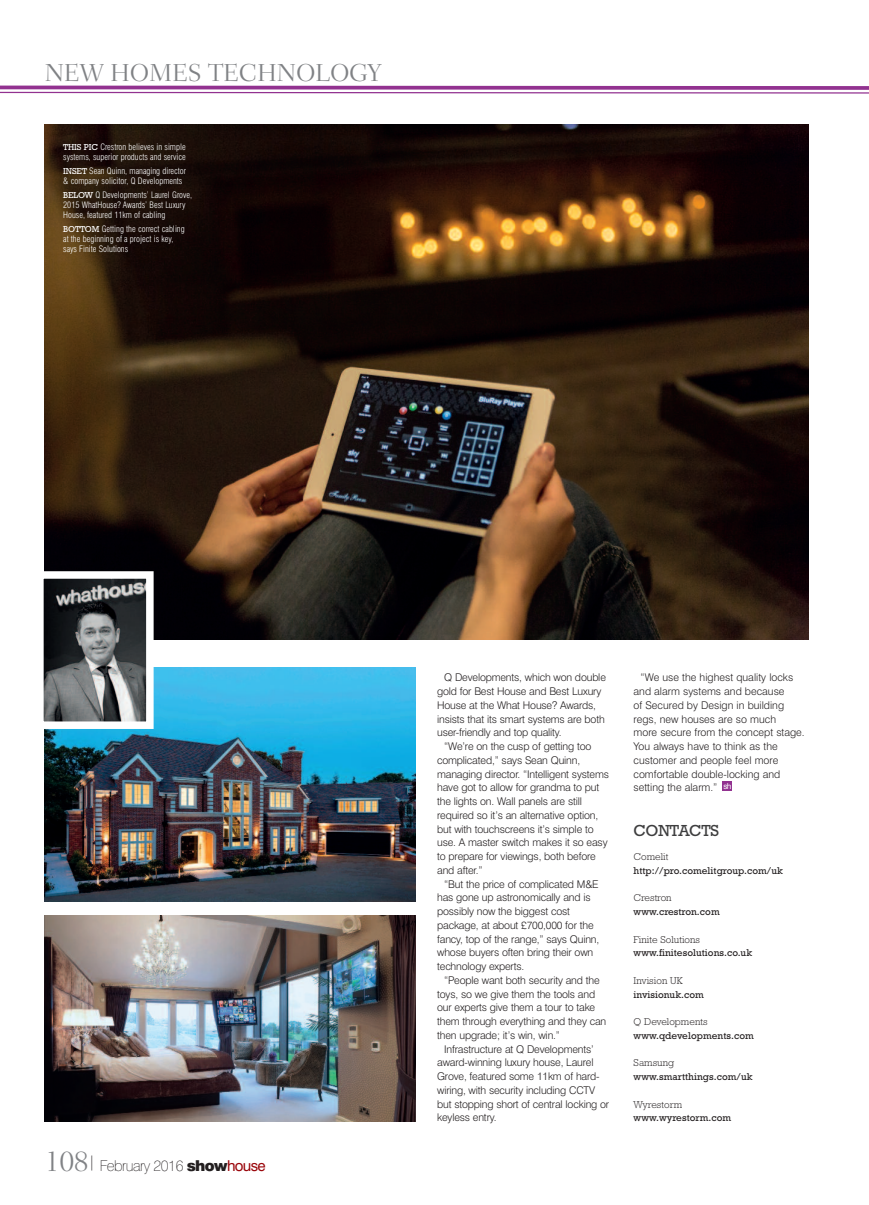
<style>
.page{position:relative;width:869px;height:1205px;background:#fff}
.page>*{position:absolute;margin:0;border:0;box-sizing:border-box;transform-origin:0 0}
.t1{font:300 25px "Fairfield LH";letter-spacing:-.015em;color:#808285}
.t2{font:16.25px "Rockwell";letter-spacing:-.015em;color:#3e3e3f}
.t3{font:100 15px "Swiss 721 BT";letter-spacing:-.03em;color:#231f20}
.t4{font:300 10.62px/13.8px "Swiss 721 BT";letter-spacing:-.015em;color:#231f20}
.t5{font:10px "Rockwell";letter-spacing:.005em;color:#231f20}
.t6{font:300 10px "Rockwell";letter-spacing:.005em;color:#231f20}
.t7{font:300 condensed 8.75px/10.1px "Swiss 721 BT";color:#fff}
.t8{font:8.12px "Swiss 721 BT";color:#fff}
.s1{font-family:"Rockwell";font-weight:400;font-stretch:normal}
.s2{font-family:"Fairfield LH";font-weight:300;font-size:30px;color:#808285}
.s3{font-weight:900}
.s4{font-weight:400;color:#9a060b}
</style>
<div class="page">
<img style="left:44px;top:124px;width:764px;height:516px">
<img style="left:44px;top:667px;width:371px;height:234px">
<img style="left:44px;top:915px;width:371px;height:206px">
<div style="left:722px;top:781px;width:9px;height:10px;background:#923290"></div>
<svg style="left:0;top:85px;width:868px;height:9px"></svg>
<img style="left:45px;top:580px;width:99px;height:140px">
<div style="left:36px;top:571px;width:117px;height:158px;border:8px solid #fff"></div>
<h1 class="t1" style="left:44px;top:62px;width:338px">NEW HOMES TECHNOLOGY</h1>
<p class="t7" style="left:63px;top:143px;width:124px"><span class="s1">THIS PIC</span> Crestron believes in simple systems, superior products and service</p>
<p class="t7" style="left:63px;top:166px;width:124px"><span class="s1">INSET</span> Sean Quinn, managing director &amp; company solicitor, Q Developments</p>
<p class="t7" style="left:63px;top:190px;width:130px"><span class="s1">BELOW</span> Q Developments’ Laurel Grove,<br>2015 WhatHouse? Awards’ Best Luxury<br>House, featured 11km of cabling</p>
<p class="t7" style="left:63px;top:224px;width:123px"><span class="s1">BOTTOM</span> Getting the correct cabling at the beginning of a project is key, says Finite Solutions</p>
<h3 class="t3" style="left:44px;top:1160px;width:223px"><span class="s2">108</span>| February 2016 <span class="s3">show</span><span class="s4">house</span></h3>
<p class="t4" style="left:437px;top:672px;width:170px;text-indent:7px">Q Developments, which won double gold for Best House and Best Luxury House at the What House? Awards, insists that its smart systems are both user-friendly and top quality.</p>
<p class="t4" style="left:437px;top:740px;width:173px;text-indent:7px">“We’re on the cusp of getting too complicated,” says Sean Quinn, managing director. “Intelligent systems have got to allow for grandma to put the lights on. Wall panels are still required so it’s an alternative option, but with touchscreens it’s simple to use. A master switch makes it so easy to prepare for viewings, both before and after.”</p>
<p class="t4" style="left:437px;top:878px;width:164px;text-indent:7px">“But the price of complicated M&amp;E has gone up astronomically and is possibly now the biggest cost package, at about £700,000 for the fancy, top of the range,” says Quinn, whose buyers often bring their own technology experts.</p>
<p class="t4" style="left:437px;top:974px;width:170px;text-indent:7px">“People want both security and the toys, so we give them the tools and our experts give them a tour to take them through everything and they can then upgrade; it’s win, win.”</p>
<p class="t4" style="left:437px;top:1043px;width:173px;text-indent:7px">Infrastructure at Q Developments’ award-winning luxury house, Laurel Grove, featured some 11km of hard&shy;wiring, with security including CCTV but stopping short of central locking or keyless entry.</p>
<p class="t4" style="left:633px;top:672px;width:173px;text-indent:7px">“We use the highest quality locks and alarm systems and because<br>of Secured by Design in building regs, new houses are so much<br>more secure from the concept stage.<br>You always have to think as the customer and people feel more comfortable double-locking and setting the alarm.”</p>
<h2 class="t2" style="left:633px;top:821px;width:87px">CONTACTS</h2>
<p class="t6" style="left:633px;top:853px;width:36px">Comelit</p>
<p class="t5" style="left:633px;top:864px;width:151px">http://pro.comelitgroup.com/uk</p>
<p class="t6" style="left:633px;top:894px;width:40px">Crestron</p>
<p class="t5" style="left:633px;top:906px;width:88px">www.crestron.com</p>
<p class="t6" style="left:633px;top:936px;width:68px">Finite Solutions</p>
<p class="t5" style="left:633px;top:947px;width:120px">www.finitesolutions.co.uk</p>
<p class="t6" style="left:633px;top:977px;width:50px">Invision UK</p>
<p class="t5" style="left:633px;top:988px;width:72px">invisionuk.com</p>
<p class="t6" style="left:633px;top:1018px;width:75px">Q Developments</p>
<p class="t5" style="left:633px;top:1029px;width:122px">www.qdevelopments.com</p>
<p class="t6" style="left:633px;top:1059px;width:42px">Samsung</p>
<p class="t5" style="left:633px;top:1071px;width:120px">www.smartthings.com/uk</p>
<p class="t6" style="left:633px;top:1101px;width:50px">Wyrestorm</p>
<p class="t5" style="left:633px;top:1112px;width:99px">www.wyrestorm.com</p>
<p class="t8" style="left:723px;top:783px;width:10px">sh</p>
</div>
